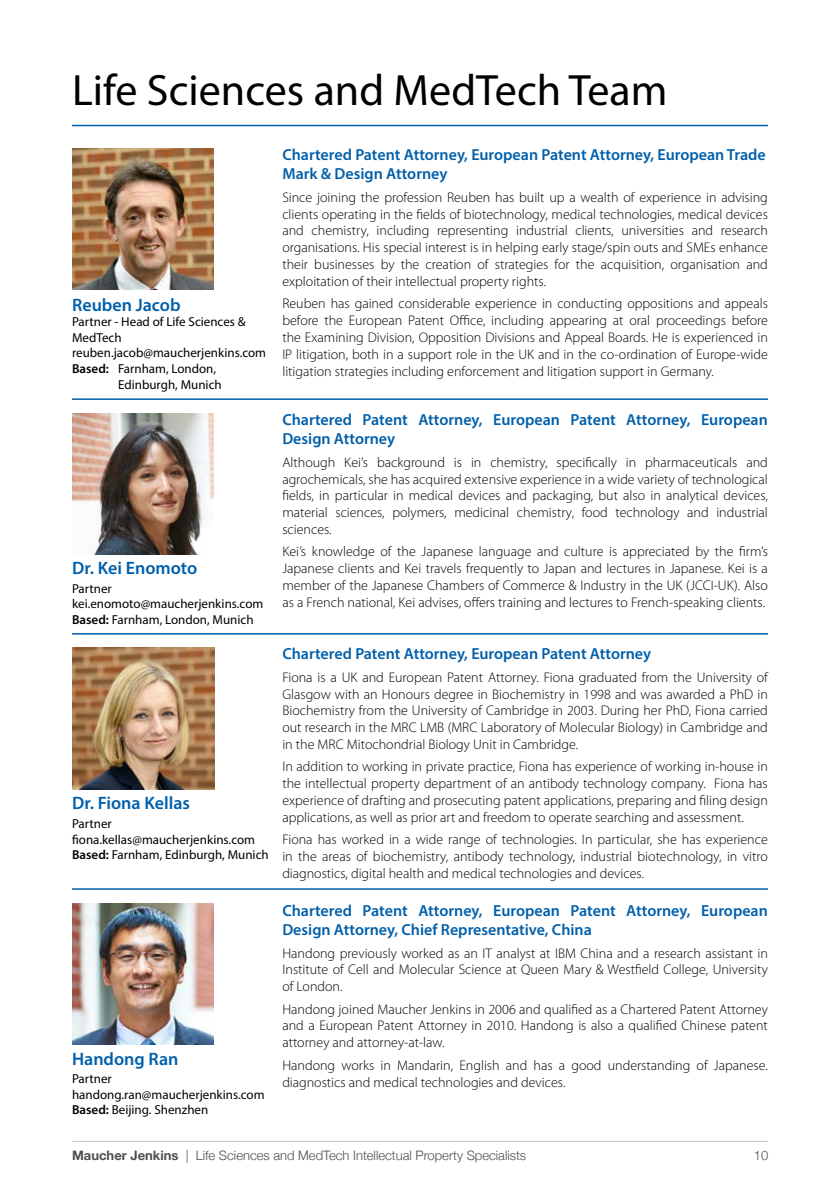
<style>
.page{position:relative;width:840px;height:1191px;background:#fff}
.page>*{position:absolute;margin:0;border:0;box-sizing:border-box;transform-origin:0 0}
.t1{font:44px "Myriad Pro";color:#000}
.t2{font:600 18px "Myriad Pro";color:#005faa}
.t3{font:600 16px/19.2px "Myriad Pro";color:#005faa}
.t4{font:300 14px/16.8px "Myriad Pro";color:#000;text-align:justify}
.t5{font:13px/15.6px "Myriad Pro";color:#000}
.t6{font:300 13px "Helvetica Neue";color:#504f4f}
.s1{font-weight:600}
.s2{font-weight:700}
</style>
<div class="page">
<hr style="left:72px;top:1141px;width:695px;height:1px;background:#c4c2d2">
<img style="left:72px;top:413px;width:142px;height:142px">
<hr style="left:72px;top:125px;width:695px;height:1px;background:#005faa">
<hr style="left:72px;top:398px;width:695px;height:2px;background:#005faa">
<hr style="left:72px;top:633px;width:695px;height:1px;background:#005faa">
<hr style="left:72px;top:888px;width:695px;height:1px;background:#005faa">
<img style="left:72px;top:148px;width:142px;height:142px">
<img style="left:72px;top:647px;width:142px;height:142px">
<img style="left:72px;top:903px;width:142px;height:142px">
<h1 class="t1" style="left:72px;top:63px;width:596px">Life Sciences and MedTech Team</h1>
<p class="t2" style="left:72px;top:293px;width:110px">Reuben Jacob</p>
<p class="t5" style="left:72px;top:314px;width:175px">Partner - Head of Life Sciences &amp;</p>
<p class="t5" style="left:72px;top:329px;width:51px">MedTech</p>
<p class="t5" style="left:72px;top:345px;width:195px">reuben.jacob@maucherjenkins.com</p>
<p class="t5" style="left:72px;top:360px;width:145px"><span class="s1">Based:</span> Farnham, London,</p>
<p class="t5" style="left:118px;top:376px;width:105px">Edinburgh, Munich</p>
<p class="t2" style="left:72px;top:557px;width:127px">Dr. Kei Enomoto</p>
<p class="t5" style="left:72px;top:580px;width:193px">Partner kei.enomoto@maucherjenkins.com<br><span class="s1">Based:</span> Farnham, London, Munich</p>
<p class="t2" style="left:72px;top:792px;width:119px">Dr. Fiona Kellas</p>
<p class="t5" style="left:72px;top:815px;width:198px">Partner fiona.kellas@maucherjenkins.com<br><span class="s1">Based:</span> Farnham, Edinburgh, Munich</p>
<p class="t2" style="left:72px;top:1047px;width:108px">Handong Ran</p>
<p class="t5" style="left:72px;top:1070px;width:194px">Partner handong.ran@maucherjenkins.com<br><span class="s1">Based:</span> Beijing. Shenzhen</p>
<p class="t3" style="left:282px;top:145px;width:484px">Chartered Patent Attorney, European Patent Attorney, European Trade<br>Mark &amp; Design Attorney</p>
<p class="t4" style="left:282px;top:189px;width:487px">Since joining the profession Reuben has built up a wealth of experience in advising clients operating in the fields of biotechnology, medical technologies, medical devices and chemistry, including representing industrial clients, universities and research organisations. His special interest is in helping early stage/spin outs and SMEs enhance their businesses by the creation of strategies for the acquisition, organisation and exploitation of their intellectual property rights.</p>
<p class="t4" style="left:282px;top:295px;width:487px">Reuben has gained considerable experience in conducting oppositions and appeals before the European Patent Office, including appearing at oral proceedings before the Examining Division, Opposition Divisions and Appeal Boards. He is experienced in IP litigation, both in a support role in the UK and in the co-ordination of Europe-wide litigation strategies including enforcement and litigation support in Germany.</p>
<p class="t3" style="left:282px;top:410px;width:487px">Chartered Patent Attorney, European Patent Attorney, European<br>Design Attorney</p>
<p class="t4" style="left:282px;top:454px;width:487px">Although Kei’s background is in chemistry, specifically in pharmaceuticals and agrochemicals, she has acquired extensive experience in a wide variety of technological fields, in particular in medical devices and packaging, but also in analytical devices, material sciences, polymers, medicinal chemistry, food technology and industrial sciences.</p>
<p class="t4" style="left:282px;top:543px;width:487px">Kei’s knowledge of the Japanese language and culture is appreciated by the firm’s Japanese clients and Kei travels frequently to Japan and lectures in Japanese. Kei is a member of the Japanese Chambers of Commerce &amp; Industry in the UK (JCCI-UK). Also as a French national, Kei advises, offers training and lectures to French-speaking clients.</p>
<p class="t3" style="left:282px;top:644px;width:370px">Chartered Patent Attorney, European Patent Attorney</p>
<p class="t4" style="left:282px;top:669px;width:487px">Fiona is a UK and European Patent Attorney. Fiona graduated from the University of Glasgow with an Honours degree in Biochemistry in 1998 and was awarded a PhD in Biochemistry from the University of Cambridge in 2003. During her PhD, Fiona carried out research in the MRC LMB (MRC Laboratory of Molecular Biology) in Cambridge and in the MRC Mitochondrial Biology Unit in Cambridge.</p>
<p class="t4" style="left:282px;top:758px;width:487px">In addition to working in private practice, Fiona has experience of working in-house in the intellectual property department of an antibody technology company. Fiona has experience of drafting and prosecuting patent applications, preparing and filing design applications, as well as prior art and freedom to operate searching and assessment.</p>
<p class="t4" style="left:282px;top:831px;width:487px">Fiona has worked in a wide range of technologies. In particular, she has experience in the areas of biochemistry, antibody technology, industrial biotechnology, in vitro diagnostics, digital health and medical technologies and devices.</p>
<p class="t3" style="left:282px;top:900px;width:487px">Chartered Patent Attorney, European Patent Attorney, European<br>Design Attorney, Chief Representative, China</p>
<p class="t4" style="left:282px;top:944px;width:487px">Handong previously worked as an IT analyst at IBM China and a research assistant in Institute of Cell and Molecular Science at Queen Mary &amp; Westfield College, University of London.</p>
<p class="t4" style="left:282px;top:1000px;width:487px">Handong joined Maucher Jenkins in 2006 and qualified as a Chartered Patent Attorney and a European Patent Attorney in 2010. Handong is also a qualified Chinese patent attorney and attorney-at-law.</p>
<p class="t4" style="left:282px;top:1056px;width:486px">Handong works in Mandarin, English and has a good understanding of Japanese. diagnostics and medical technologies and devices.</p>
<p class="t6" style="left:72px;top:1144px;width:455px"><span class="s2">Maucher Jenkins</span> | Life Sciences and MedTech Intellectual Property Specialists</p>
<p class="t6" style="left:753px;top:1144px;width:16px">10</p>
</div>
